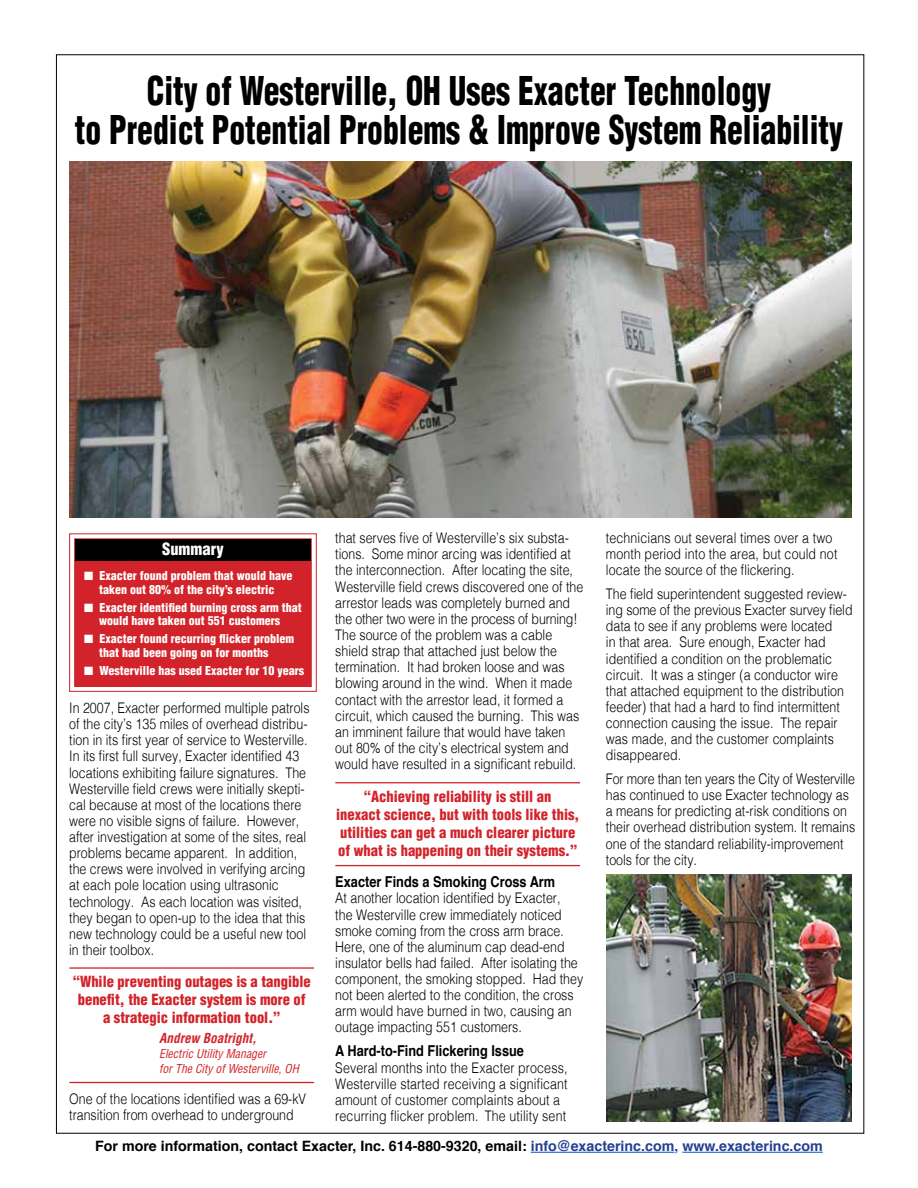
<style>
.page{position:relative;width:918px;height:1188px;background:#fff}
.page>*{position:absolute;margin:0;border:0;box-sizing:border-box;transform-origin:0 0}
.t1{font:900 condensed 38.7px/39px "Helvetica";color:#000;text-align:center;scale:.82 1}
.t2{font:900 condensed 16.5px "Helvetica";color:#fff}
.t3{font:900 condensed 15px/18px "Helvetica";color:#d2232a;text-align:center}
.t4{font:700 15px "Helvetica";color:#000;scale:.85 1}
.t5{font:300 14.7px/16.2px "Helvetica";color:#000;scale:.85 1}
.t6{font:700 14.25px "Helvetica";color:#000}
.t7{font:italic 700 condensed 13.5px "Helvetica";color:#d2232a}
.t8{font:900 condensed 12px/13.5px "Helvetica";color:#fff;text-align:center}
.t9{font:italic condensed 12px/15px "Helvetica";color:#d2232a}
.s1{color:#25408f}
</style>
<div class="page">
<img style="left:69px;top:162px;width:782px;height:355px">
<hr style="left:69px;top:967px;width:245px;height:2px;background:#d2232a">
<hr style="left:69px;top:1082px;width:245px;height:1px;background:#d2232a">
<img style="left:606px;top:875px;width:245px;height:246px">
<hr style="left:335px;top:782px;width:245px;height:1px;background:#d2232a">
<hr style="left:335px;top:865px;width:245px;height:1px;background:#d2232a">
<hr style="left:531px;top:1152px;width:143px;height:1px;background:#0950d0">
<hr style="left:682px;top:1152px;width:141px;height:1px;background:#0950d0">
<svg style="left:69px;top:533px;width:248px;height:159px"></svg>
<div style="left:75px;top:539px;width:236px;height:148px;background:#d2232a"></div>
<div style="left:75px;top:539px;width:236px;height:22px;background:#000"></div>
<h1 class="t1" style="left:75px;top:70px;width:938px">City of Westerville, OH Uses Exacter Technology<br>to Predict Potential Problems &amp; Improve System Reliability</h1>
<p class="t2" style="left:162px;top:538px;width:63px">Summary</p>
<p class="t8" style="left:84px;top:569px;width:210px">■ Exacter found problem that would have taken out 80% of the city’s electric</p>
<p class="t8" style="left:84px;top:601px;width:219px">■ Exacter identified burning cross arm that would have taken out 551 customers</p>
<p class="t8" style="left:99px;top:632px;width:196px;text-align:left;text-indent:-15px">■ Exacter found recurring flicker problem that had been going on for months</p>
<p class="t8" style="left:84px;top:664px;width:221px">■ Westerville has used Exacter for 10 years</p>
<p class="t5" style="left:69px;top:699px;width:284px">In 2007, Exacter performed multiple patrols of the city’s 135 miles of overhead distribu&shy;tion in its first year of service to Westerville.<br>In its first full survey, Exacter identified 43 locations exhibiting failure signatures. The Westerville field crews were initially skepti&shy;cal because at most of the locations there were no visible signs of failure. However, after investigation at some of the sites, real problems became apparent. In addition, the crews were involved in verifying arcing at each pole location using ultrasonic technology. As each location was visited, they began to open-up to the idea that this new technology could be a useful new tool in their toolbox.</p>
<p class="t3" style="left:73px;top:972px;width:240px">“While preventing outages is a tangible benefit, the Exacter system is more of a strategic information tool.”</p>
<p class="t7" style="left:159px;top:1029px;width:99px">Andrew Boatright,</p>
<p class="t9" style="left:159px;top:1046px;width:141px">Electric Utility Manager<br>for The City of Westerville, OH</p>
<p class="t5" style="left:69px;top:1090px;width:280px">One of the locations identified was a 69-kV transition from overhead to underground</p>
<p class="t5" style="left:335px;top:529px;width:293px">that serves five of Westerville’s six substa&shy;tions. Some minor arcing was identified at the interconnection. After locating the site, Westerville field crews discovered one of the arrestor leads was completely burned and the other two were in the process of burning!<br>The source of the problem was a cable shield strap that attached just below the termination. It had broken loose and was blowing around in the wind. When it made contact with the arrestor lead, it formed a circuit, which caused the burning. This was an imminent failure that would have taken out 80% of the city’s electrical system and would have resulted in a significant rebuild.</p>
<p class="t3" style="left:336px;top:787px;width:245px">“Achieving reliability is still an<br>inexact science, but with tools like this, utilities can get a much clearer picture of what is happening on their systems.”</p>
<p class="t4" style="left:335px;top:870px;width:260px">Exacter Finds a Smoking Cross Arm</p>
<p class="t5" style="left:335px;top:889px;width:293px">At another location identified by Exacter,<br>the Westerville crew immediately noticed smoke coming from the cross arm brace.<br>Here, one of the aluminum cap dead-end insulator bells had failed. After isolating the component, the smoking stopped. Had they not been alerted to the condition, the cross arm would have burned in two, causing an outage impacting 551 customers.</p>
<p class="t4" style="left:335px;top:1039px;width:223px">A Hard-to-Find Flickering Issue</p>
<p class="t5" style="left:335px;top:1058px;width:275px">Several months into the Exacter process, Westerville started receiving a significant amount of customer complaints about a recurring flicker problem. The utility sent</p>
<p class="t5" style="left:606px;top:529px;width:274px">technicians out several times over a two month period into the area, but could not locate the source of the flickering.</p>
<p class="t5" style="left:606px;top:585px;width:292px">The field superintendent suggested review&shy;ing some of the previous Exacter survey field data to see if any problems were located<br>in that area. Sure enough, Exacter had identified a condition on the problematic circuit. It was a stinger (a conductor wire that attached equipment to the distribution feeder) that had a hard to find intermittent connection causing the issue. The repair was made, and the customer complaints disappeared.</p>
<p class="t5" style="left:606px;top:770px;width:295px">For more than ten years the City of Westerville has continued to use Exacter technology as a means for predicting at-risk conditions on their overhead distribution system. It remains one of the standard reliability-improvement tools for the city.</p>
<p class="t6" style="left:95px;top:1135px;width:729px">For more information, contact Exacter, Inc. 614-880-9320, email: <span class="s1">info@exacterinc.com, www.exacterinc.com</span></p>
</div>
